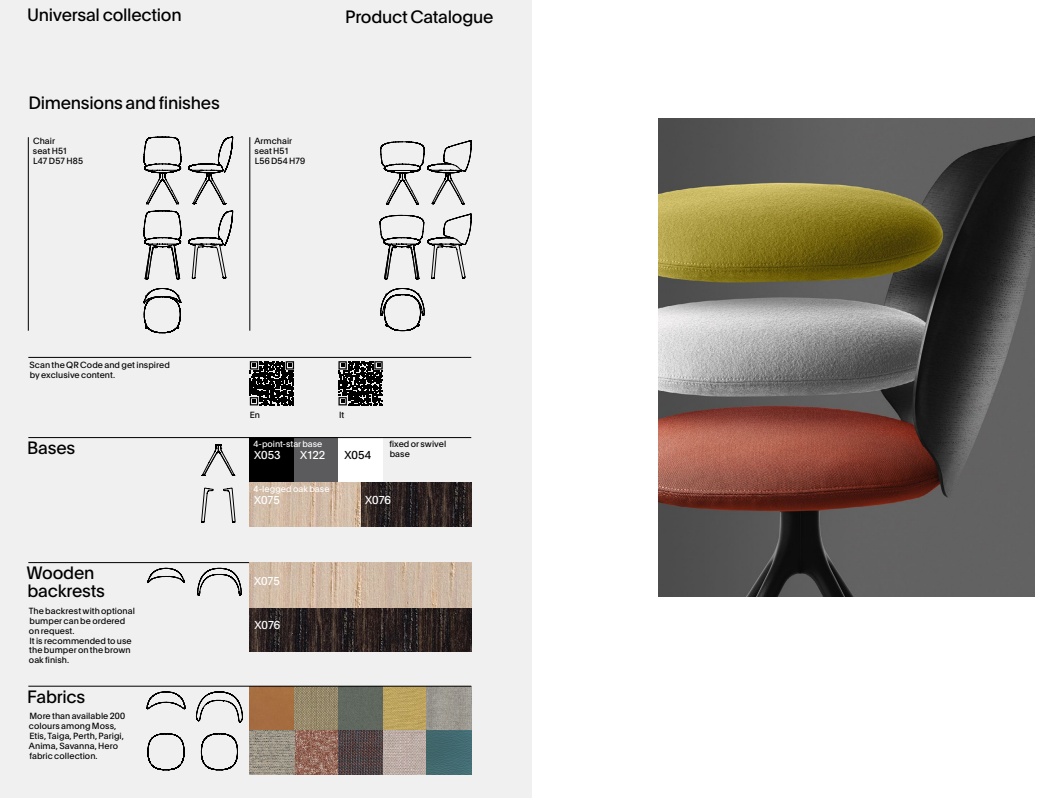
<style>
.page{position:relative;width:1063px;height:798px;background:#fff}
.page>*{position:absolute;margin:0;border:0;box-sizing:border-box;transform-origin:0 0}
.t1{font:17.5px/17.5px "Plain";letter-spacing:-.015em;color:#000}
.t2{font:11.25px "Plain";letter-spacing:-.025em;color:#fff}
.t3{font:11.25px "Plain";color:#000}
.t4{font:8.75px/9.8px "Plain";letter-spacing:.01em;color:#000}
.t5{font:8.75px "Plain";letter-spacing:.005em;color:#fff}
</style>
<div class="page">
<div style="left:0;top:0;width:531px;height:797px;background:#f0f0f0"></div>
<div style="left:250px;top:437px;width:44px;height:45px;background:#000"></div>
<div style="left:294px;top:437px;width:44px;height:45px;background:#5b5b5d"></div>
<div style="left:338px;top:437px;width:45px;height:45px;background:#fff"></div>
<hr style="left:28px;top:137px;width:1px;height:193px;background:#000">
<hr style="left:28px;top:437px;width:443px;height:1px;background:#000">
<hr style="left:28px;top:357px;width:443px;height:1px;background:#000">
<hr style="left:250px;top:137px;width:1px;height:193px;background:#000">
<hr style="left:28px;top:562px;width:443px;height:1px;background:#000">
<div style="left:250px;top:686px;width:44px;height:43px;background:#a66d40"></div>
<div style="left:383px;top:685px;width:44px;height:44px;background:linear-gradient(to bottom,#bda45f,#bfa660)"></div>
<svg style="left:294px;top:686px;width:44px;height:43px;background:#938669"></svg>
<div style="left:338px;top:685px;width:45px;height:44px;background:#616860"></div>
<svg style="left:427px;top:686px;width:44px;height:43px;background:#99968e"></svg>
<svg style="left:383px;top:729px;width:44px;height:45px;background:#b8aaa2"></svg>
<svg style="left:294px;top:729px;width:44px;height:45px;background:#976e60"></svg>
<div style="left:427px;top:729px;width:44px;height:45px;background:#42696f"></div>
<svg style="left:338px;top:729px;width:45px;height:45px;background:#504345"></svg>
<svg style="left:250px;top:729px;width:44px;height:45px;background:#9a9284"></svg>
<hr style="left:28px;top:685px;width:443px;height:1px;background:#000">
<img style="left:360px;top:482px;width:111px;height:44px">
<img style="left:250px;top:607px;width:221px;height:44px">
<svg style="left:250px;top:482px;width:110px;height:44px;background:#d1baa5"></svg>
<svg style="left:250px;top:562px;width:221px;height:45px;background:#cfb9a4"></svg>
<img style="left:658px;top:118px;width:376px;height:478px">
<svg style="left:202px;top:444px;width:33px;height:32px"></svg>
<svg style="left:201px;top:487px;width:13px;height:35px"></svg>
<svg style="left:223px;top:487px;width:13px;height:35px"></svg>
<svg style="left:148px;top:733px;width:36px;height:36px"></svg>
<svg style="left:201px;top:733px;width:37px;height:36px"></svg>
<svg style="left:196px;top:691px;width:47px;height:32px"></svg>
<svg style="left:147px;top:691px;width:39px;height:18px"></svg>
<svg style="left:250px;top:361px;width:44px;height:44px"></svg>
<svg style="left:338px;top:361px;width:45px;height:44px"></svg>
<svg style="left:144px;top:210px;width:89px;height:69px"></svg>
<svg style="left:143px;top:288px;width:38px;height:45px"></svg>
<svg style="left:144px;top:136px;width:89px;height:68px"></svg>
<svg style="left:380px;top:288px;width:45px;height:43px"></svg>
<svg style="left:380px;top:213px;width:91px;height:66px"></svg>
<svg style="left:380px;top:140px;width:91px;height:65px"></svg>
<svg style="left:147px;top:567px;width:38px;height:15px"></svg>
<svg style="left:197px;top:567px;width:45px;height:28px"></svg>
<h1 class="t1" style="left:27px;top:6px;width:156px">Universal collection</h1>
<h1 class="t1" style="left:28px;top:93px;width:193px">Dimensions and finishes</h1>
<p class="t4" style="left:33px;top:136px;width:52px">Chair<br>seat H51<br>L47 D57 H85</p>
<p class="t4" style="left:254px;top:136px;width:52px">Armchair seat H51<br>L56 D54 H79</p>
<h1 class="t1" style="left:345px;top:7px;width:150px">Product Catalogue</h1>
<p class="t4" style="left:30px;top:359px;width:142px">Scan the QR Code and get inspired by exclusive content.</p>
<h1 class="t1" style="left:27px;top:438px;width:50px">Bases</h1>
<h1 class="t1" style="left:27px;top:563px;width:80px">Wooden backrests</h1>
<p class="t4" style="left:29px;top:605px;width:108px">The backrest with optional bumper can be ordered on request.<br>It is recommended to use the bumper on the brown oak finish.</p>
<h1 class="t1" style="left:27px;top:687px;width:60px">Fabrics</h1>
<p class="t4" style="left:29px;top:710px;width:98px">More than available 200 colours among Moss,<br>Etis, Taiga, Perth, Parigi,<br>Anima, Savanna, Hero fabric collection.</p>
<p class="t4" style="left:250px;top:409px;width:12px">En</p>
<p class="t4" style="left:339px;top:409px;width:7px">It</p>
<p class="t5" style="left:253px;top:438px;width:70px">4-point-star base</p>
<p class="t2" style="left:254px;top:446px;width:28px">X053</p>
<p class="t2" style="left:300px;top:446px;width:27px">X122</p>
<p class="t3" style="left:345px;top:446px;width:28px">X054</p>
<p class="t4" style="left:389px;top:439px;width:58px">fixed or swivel base</p>
<p class="t5" style="left:253px;top:482px;width:78px">4-legged oak base</p>
<p class="t2" style="left:254px;top:492px;width:27px">X075</p>
<p class="t2" style="left:254px;top:572px;width:27px">X075</p>
<p class="t2" style="left:255px;top:617px;width:27px">X076</p>
<p class="t2" style="left:365px;top:492px;width:27px">X076</p>
</div>
